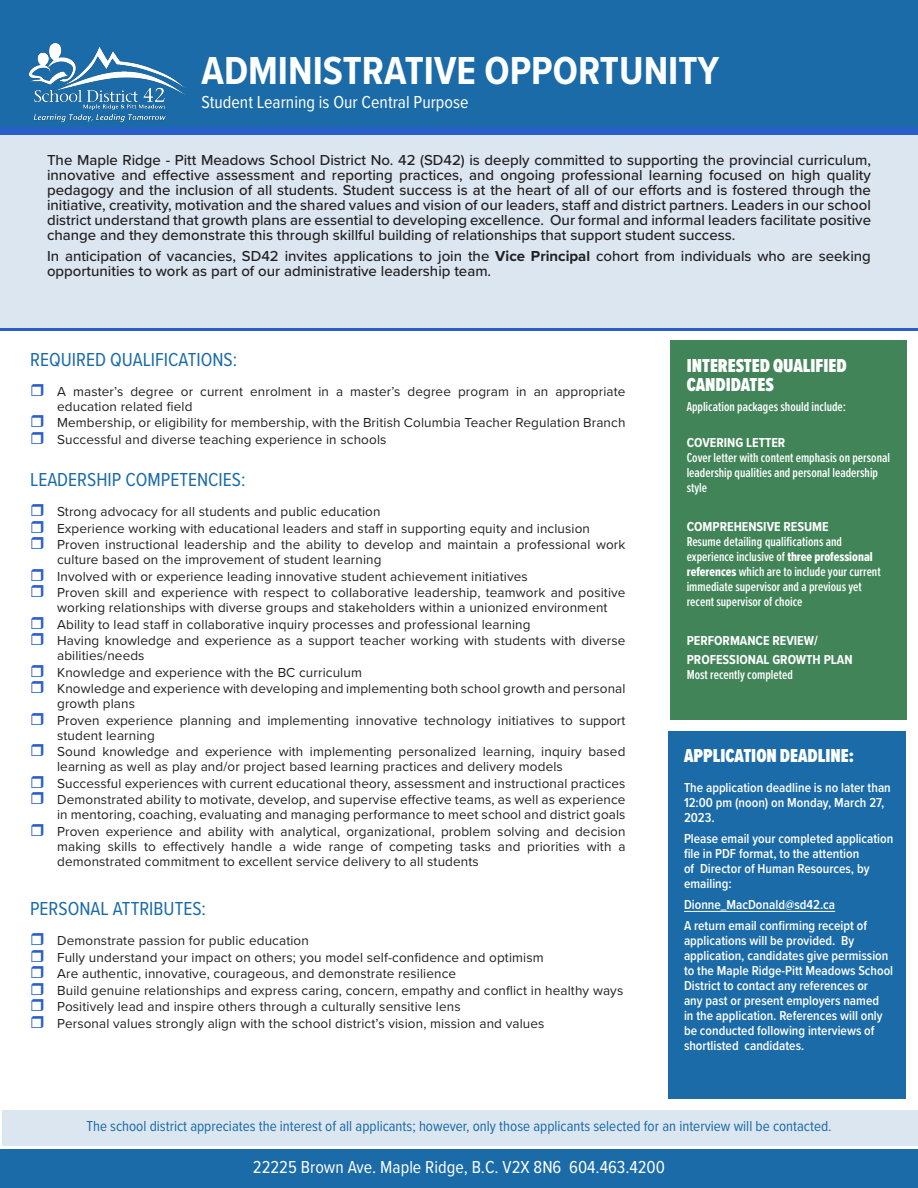
<style>
.page{position:relative;width:918px;height:1188px;background:#fff}
.page>*{position:absolute;margin:0;border:0;box-sizing:border-box;transform-origin:0 0}
.t1{font:700 40.5px "Proxima Nova Cond";color:#fff}
.t2{font:19.5px "Proxima Nova Cond";color:#1a6ba7}
.t3{font:900 19.5px/19.5px "Proxima Nova Ex Cn";color:#fff}
.t4{font:18px "Proxima Nova Cond";color:#fff}
.t5{font:500 15px/15px "Proxima Nova";color:#231f20;text-align:justify}
.t6{font:15px "Proxima Nova Cond";color:#1a6ba7}
.t7{font:13.5px/15px "Proxima Nova";letter-spacing:.01em;color:#231f20}
.t8{font:600 13.5px/15px "Proxima Nova Cond";color:#fff}
.t9{font:600 13.5px/15px "Proxima Nova Ex Cn";color:#fff}
.t10{font:700 13.5px/19.5px "Proxima Nova Cond";color:#fff}
.s1{font-weight:700}
.s2{font-family:"Proxima Nova Ex Cn Extrabld";font-weight:400}
</style>
<div class="page">
<div style="left:0;top:130px;width:918px;height:198px;background:#dbe6f0"></div>
<div style="left:0;top:0;width:918px;height:127px;background:#1a6ba7"></div>
<div style="left:669px;top:731px;width:237px;height:368px;background:#1a6ba7"></div>
<div style="left:0;top:127px;width:918px;height:7px;background:#2960c7"></div>
<div style="left:2px;top:1110px;width:916px;height:36px;background:#dbe6f0"></div>
<img style="left:29px;top:44px;width:156px;height:77px">
<hr style="left:0;top:328px;width:918px;height:3px;background:#2960c7">
<div style="left:670px;top:340px;width:237px;height:380px;background:#418458"></div>
<div style="left:0;top:1150px;width:918px;height:38px;background:#1a6ba7"></div>
<hr style="left:684px;top:911px;width:151px;height:1px;background:#fff">
<p class="t1" style="left:202px;top:40px;width:519px">ADMINISTRATIVE OPPORTUNITY</p>
<p class="t4" style="left:202px;top:89px;width:268px">Student Learning is Our Central Purpose</p>
<p class="t5" style="left:47px;top:152px;width:826px">The Maple Ridge - Pitt Meadows School District No. 42 (SD42) is deeply committed to supporting the provincial curriculum, innovative and effective assessment and reporting practices, and ongoing professional learning focused on high quality pedagogy and the inclusion of all students. Student success is at the heart of all of our efforts and is fostered through the initiative, creativity, motivation and the shared values and vision of our leaders, staff and district partners. Leaders in our school district understand that growth plans are essential to developing excellence. Our formal and informal leaders facilitate positive change and they demonstrate this through skillful building of relationships that support student success.</p>
<p class="t5" style="left:47px;top:248px;width:825px">In anticipation of vacancies, SD42 invites applications to join the <span class="s1">Vice Principal</span> cohort from individuals who are seeking opportunities to work as part of our administrative leadership team.</p>
<p class="t2" style="left:30px;top:345px;width:208px">REQUIRED QUALIFICATIONS:</p>
<p class="t7" style="left:57px;top:383px;width:570px">A master’s degree or current enrolment in a master’s degree program in an appropriate education related field</p>
<p class="t7" style="left:57px;top:414px;width:570px">Membership, or eligibility for membership, with the British Columbia Teacher Regulation Branch</p>
<p class="t7" style="left:57px;top:431px;width:331px">Successful and diverse teaching experience in schools</p>
<p class="t2" style="left:30px;top:465px;width:217px">LEADERSHIP COMPETENCIES:</p>
<p class="t7" style="left:57px;top:504px;width:325px">Strong advocacy for all students and public education</p>
<p class="t7" style="left:57px;top:520px;width:534px">Experience working with educational leaders and staff in supporting equity and inclusion</p>
<p class="t7" style="left:57px;top:537px;width:570px">Proven instructional leadership and the ability to develop and maintain a professional work culture based on the improvement of student learning</p>
<p class="t7" style="left:57px;top:568px;width:472px">Involved with or experience leading innovative student achievement initiatives</p>
<p class="t7" style="left:57px;top:585px;width:570px">Proven skill and experience with respect to collaborative leadership, teamwork and positive working relationships with diverse groups and stakeholders within a unionized environment</p>
<p class="t7" style="left:57px;top:616px;width:475px">Ability to lead staff in collaborative inquiry processes and professional learning</p>
<p class="t7" style="left:57px;top:633px;width:570px">Having knowledge and experience as a support teacher working with students with diverse abilities/needs</p>
<p class="t7" style="left:57px;top:664px;width:306px">Knowledge and experience with the BC curriculum</p>
<p class="t7" style="left:57px;top:681px;width:570px">Knowledge and experience with developing and implementing both school growth and personal growth plans</p>
<p class="t7" style="left:57px;top:712px;width:570px">Proven experience planning and implementing innovative technology initiatives to support student learning</p>
<p class="t7" style="left:57px;top:744px;width:570px">Sound knowledge and experience with implementing personalized learning, inquiry based learning as well as play and/or project based learning practices and delivery models</p>
<p class="t7" style="left:57px;top:775px;width:570px">Successful experiences with current educational theory, assessment and instructional practices</p>
<p class="t7" style="left:57px;top:792px;width:570px">Demonstrated ability to motivate, develop, and supervise effective teams, as well as experience in mentoring, coaching, evaluating and managing performance to meet school and district goals</p>
<p class="t7" style="left:57px;top:823px;width:570px;text-align:justify">Proven experience and ability with analytical, organizational, problem solving and decision making skills to effectively handle a wide range of competing tasks and priorities with a demonstrated commitment to excellent service delivery to all students</p>
<p class="t2" style="left:30px;top:895px;width:177px">PERSONAL ATTRIBUTES:</p>
<p class="t7" style="left:57px;top:933px;width:253px">Demonstrate passion for public education</p>
<p class="t7" style="left:57px;top:949px;width:488px">Fully understand your impact on others; you model self-confidence and optimism</p>
<p class="t7" style="left:57px;top:966px;width:401px">Are authentic, innovative, courageous, and demonstrate resilience</p>
<p class="t7" style="left:57px;top:982px;width:568px">Build genuine relationships and express caring, concern, empathy and conflict in healthy ways</p>
<p class="t7" style="left:57px;top:999px;width:405px">Positively lead and inspire others through a culturally sensitive lens</p>
<p class="t7" style="left:57px;top:1015px;width:489px">Personal values strongly align with the school district’s vision, mission and values</p>
<p class="t3" style="left:687px;top:355px;width:161px">INTERESTED QUALIFIED<br>CANDIDATES</p>
<p class="t9" style="left:687px;top:398px;width:161px">Application packages should include:</p>
<p class="t10" style="left:687px;top:432px;width:100px">COVERING LETTER</p>
<p class="t9" style="left:687px;top:449px;width:205px">Cover letter with content emphasis on personal leadership qualities and personal leadership style</p>
<p class="t10" style="left:687px;top:516px;width:144px">COMPREHENSIVE RESUME</p>
<p class="t9" style="left:687px;top:533px;width:196px">Resume detailing qualifications and experience inclusive of <span class="s2">three professional references</span> which are to include your current immediate supervisor and a previous yet recent supervisor of choice</p>
<p class="t10" style="left:687px;top:630px;width:167px">PERFORMANCE REVIEW/<br>PROFESSIONAL GROWTH PLAN</p>
<p class="t9" style="left:687px;top:667px;width:108px">Most recently completed</p>
<p class="t3" style="left:684px;top:746px;width:171px">APPLICATION DEADLINE:</p>
<p class="t8" style="left:684px;top:780px;width:208px">The application deadline is no later than<br>12:00 pm (noon) on Monday, March 27,<br>2023.</p>
<p class="t8" style="left:684px;top:831px;width:211px">Please email your completed application file in PDF format, to the attention<br>of Director of Human Resources, by emailing:</p>
<p class="t8" style="left:684px;top:897px;width:153px">Dionne_MacDonald@sd42.ca</p>
<p class="t8" style="left:684px;top:918px;width:211px">A return email confirming receipt of applications will be provided. By application, candidates give permission to the Maple Ridge-Pitt Meadows School District to contact any references or<br>any past or present employers named<br>in the application. References will only be conducted following interviews of shortlisted candidates.</p>
<p class="t6" style="left:86px;top:1115px;width:747px">The school district appreciates the interest of all applicants; however, only those applicants selected for an interview will be contacted.</p>
<p class="t4" style="left:253px;top:1154px;width:414px">22225 Brown Ave. Maple Ridge, B.C. V2X 8N6 604.463.4200</p>
</div>
